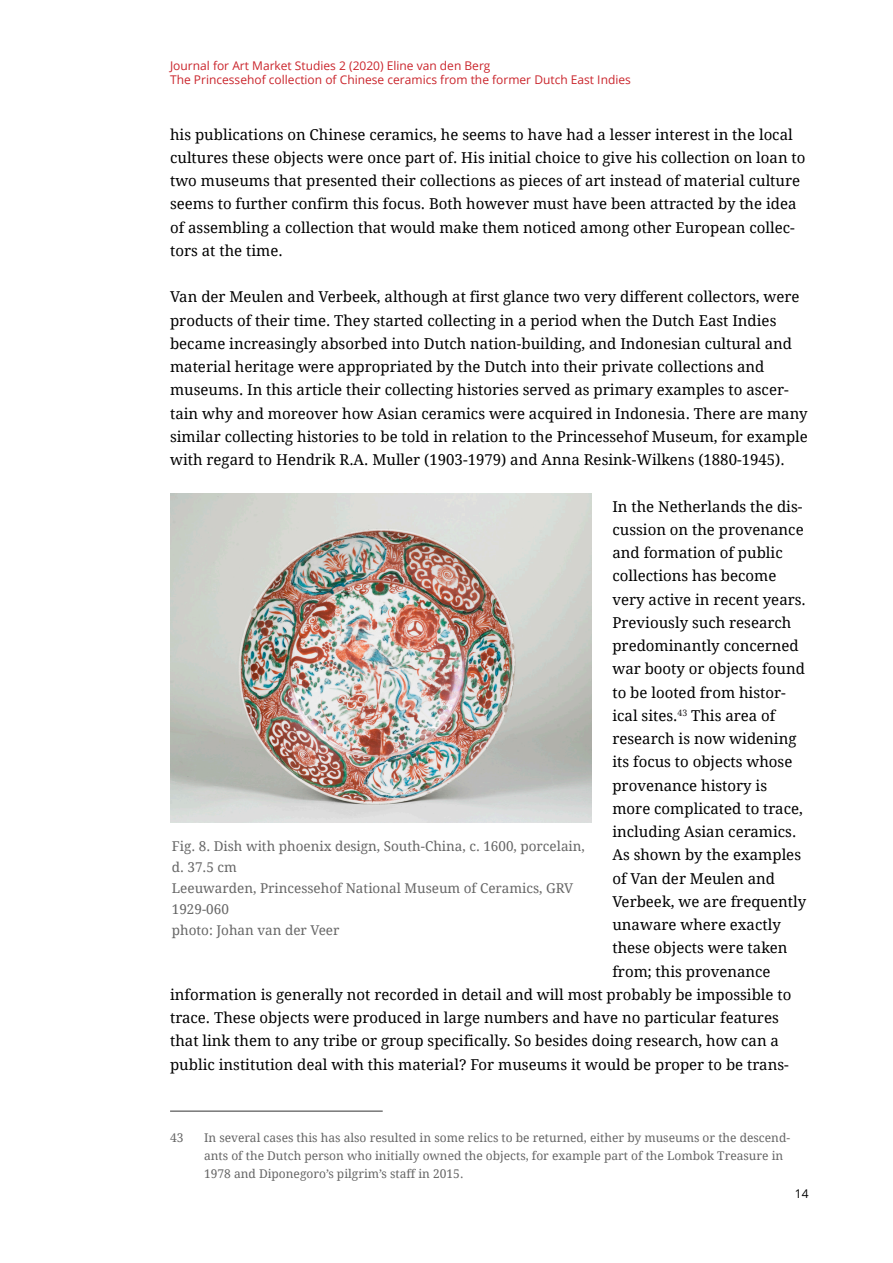
<style>
.page{position:relative;width:893px;height:1263px;background:#fff}
.page>*{position:absolute;margin:0;border:0;box-sizing:border-box;transform-origin:0 0}
.fkm-standard-absatz{font:15px/23.2px "Droid Serif";color:#000}
.t1{font:13.5px/21px "Droid Serif";color:#666}
.fkm-fussnoten{font:12px/18px "Droid Serif";color:#666}
.t2{font:12px/14.4px "Open Sans";color:#ca252c}
.t3{font:12px "Open Sans";color:#000}
</style>
<div class="page">
<hr style="left:170px;top:1110px;width:213px;height:2px;background:#777">
<img style="left:170px;top:494px;width:421px;height:329px">
<p class="t2" style="left:170px;top:58px;width:462px">Journal for Art Market Studies 2 (2020) Eline van den Berg<br>The Princessehof collection of Chinese ceramics from the former Dutch East Indies</p>
<p class="fkm-standard-absatz" style="left:170px;top:123px;width:637px">his publications on Chinese ceramics, he seems to have had a lesser interest in the local cultures these objects were once part of. His initial choice to give his collection on loan to two museums that presented their collections as pieces of art instead of material culture seems to further confirm this focus. Both however must have been attracted by the idea of assembling a collection that would make them noticed among other European collec&shy;tors at the time.</p>
<p class="fkm-standard-absatz" style="left:170px;top:285px;width:639px">Van der Meulen and Verbeek, although at first glance two very different collectors, were products of their time. They started collecting in a period when the Dutch East Indies became increasingly absorbed into Dutch nation-building, and Indonesian cultural and material heritage were appropriated by the Dutch into their private collections and museums. In this article their collecting histories served as primary examples to ascer&shy;tain why and moreover how Asian ceramics were acquired in Indonesia. There are many similar collecting histories to be told in relation to the Princessehof Museum, for example with regard to Hendrik R.A. Muller (1903-1979) and Anna Resink-Wilkens (1880-1945).</p>
<p class="fkm-standard-absatz" style="left:612px;top:495px;width:191px">In the Netherlands the dis-</p>
<p class="fkm-standard-absatz" style="left:612px;top:518px;width:193px">cussion on the provenance</p>
<p class="fkm-standard-absatz" style="left:612px;top:541px;width:172px">and formation of public</p>
<p class="fkm-standard-absatz" style="left:612px;top:564px;width:165px">collections has become</p>
<p class="fkm-standard-absatz" style="left:612px;top:588px;width:195px">very active in recent years.</p>
<p class="fkm-standard-absatz" style="left:612px;top:611px;width:180px">Previously such research</p>
<p class="fkm-standard-absatz" style="left:612px;top:634px;width:188px">predominantly concerned</p>
<p class="fkm-standard-absatz" style="left:612px;top:657px;width:194px">war booty or objects found</p>
<p class="fkm-standard-absatz" style="left:612px;top:681px;width:175px">to be looted from histor-</p>
<p class="fkm-standard-absatz" style="left:612px;top:704px;width:165px">ical sites.<sup>43</sup> This area of</p>
<p class="fkm-standard-absatz" style="left:612px;top:727px;width:186px">research is now widening</p>
<p class="fkm-standard-absatz" style="left:612px;top:750px;width:181px">its focus to objects whose</p>
<p class="fkm-standard-absatz" style="left:612px;top:774px;width:156px">provenance history is</p>
<p class="fkm-standard-absatz" style="left:612px;top:797px;width:192px">more complicated to trace,</p>
<p class="fkm-standard-absatz" style="left:612px;top:820px;width:185px">including Asian ceramics.</p>
<p class="fkm-standard-absatz" style="left:612px;top:843px;width:190px">As shown by the examples</p>
<p class="fkm-standard-absatz" style="left:612px;top:867px;width:164px">of Van der Meulen and</p>
<p class="fkm-standard-absatz" style="left:612px;top:890px;width:195px">Verbeek, we are frequently</p>
<p class="fkm-standard-absatz" style="left:612px;top:913px;width:170px">unaware where exactly</p>
<p class="fkm-standard-absatz" style="left:612px;top:936px;width:177px">these objects were taken</p>
<p class="fkm-standard-absatz" style="left:612px;top:960px;width:160px">from; this provenance</p>
<p class="fkm-standard-absatz" style="left:170px;top:983px;width:623px">information is generally not recorded in detail and will most probably be impossible to</p>
<p class="fkm-standard-absatz" style="left:170px;top:1006px;width:610px">trace. These objects were produced in large numbers and have no particular features</p>
<p class="fkm-standard-absatz" style="left:170px;top:1029px;width:610px">that link them to any tribe or group specifically. So besides doing research, how can a</p>
<p class="fkm-standard-absatz" style="left:170px;top:1053px;width:620px">public institution deal with this material? For museums it would be proper to be trans-</p>
<p class="t1" style="left:172px;top:836px;width:415px">Fig. 8. Dish with phoenix design, South-China, c. 1600, porcelain, d. 37.5 cm<br>Leeuwarden, Princessehof National Museum of Ceramics, GRV 1929-060<br>photo: Johan van der Veer</p>
<p class="fkm-fussnoten" style="left:170px;top:1129px;width:15px">43</p>
<p class="fkm-fussnoten" style="left:204px;top:1129px;width:587px">In several cases this has also resulted in some relics to be returned, either by museums or the descend&shy;ants of the Dutch person who initially owned the objects, for example part of the Lombok Treasure in<br>1978 and Diponegoro’s pilgrim’s staff in 2015.</p>
<p class="t3" style="left:795px;top:1185px;width:15px">14</p>
</div>
